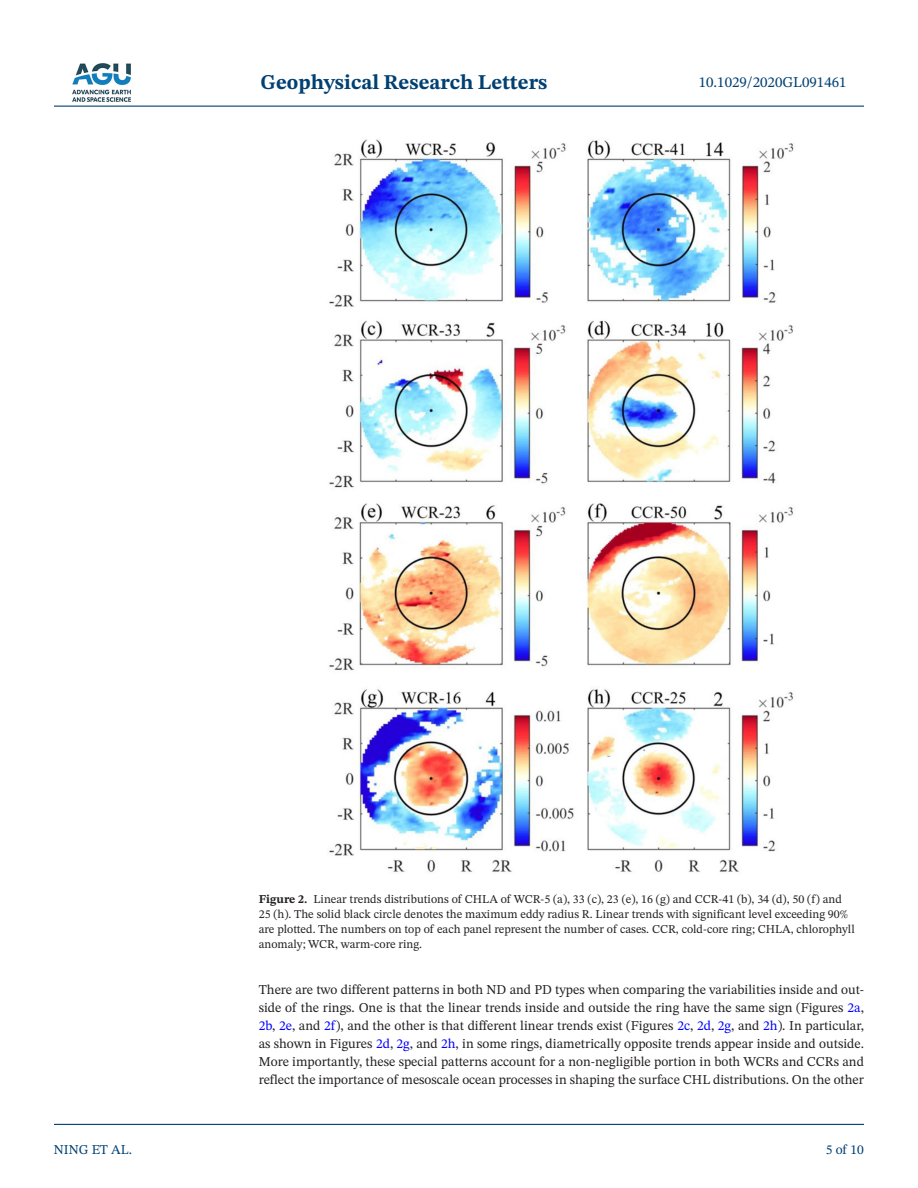
<style>
.page{position:relative;width:918px;height:1188px;background:#fff}
.page>*{position:absolute;margin:0;border:0;box-sizing:border-box;transform-origin:0 0}
.t1{font:700 21px "STIX Two Text";color:#004073}
.t2{font:15px "STIX Two Text";color:#004073}
.t3{font:13.5px/18px "STIX Two Text";color:#231f20;text-align:justify}
.t4{font:13.5px "STIX Two Text";color:#004073}
.t5{font:12px/15px "STIX Two Text";color:#231f20}
.s1{font-weight:700}
.s2{color:#00f}
</style>
<div class="page">
<hr style="left:54px;top:106px;width:810px;height:1px;background:#004073">
<hr style="left:54px;top:1124px;width:810px;height:1px;background:#004073">
<img style="left:72px;top:63px;width:59px;height:39px">
<img style="left:329px;top:139px;width:465px;height:734px">
<h1 class="t1" style="left:261px;top:67px;width:288px">Geophysical Research Letters</h1>
<p class="t2" style="left:699px;top:72px;width:149px">10.1029/2020GL091461</p>
<p class="t4" style="left:54px;top:1140px;width:80px">NING ET AL.</p>
<p class="t5" style="left:259px;top:891px;width:597px"><span class="s1">Figure 2.</span> Linear trends distributions of CHLA of WCR-5 (a), 33 (c), 23 (e), 16 (g) and CCR-41 (b), 34 (d), 50 (f) and 25 (h). The solid black circle denotes the maximum eddy radius R. Linear trends with significant level exceeding 90% are plotted. The numbers on top of each panel represent the number of cases. CCR, cold-core ring; CHLA, chlorophyll anomaly; WCR, warm-core ring.</p>
<p class="t3" style="left:259px;top:981px;width:607px">There are two different patterns in both ND and PD types when comparing the variabilities inside and out&shy;side of the rings. One is that the linear trends inside and outside the ring have the same sign (Figures <span class="s2">2a</span>, <span class="s2">2b</span>, <span class="s2">2e</span>, and <span class="s2">2f</span>), and the other is that different linear trends exist (Figures <span class="s2">2c</span>, <span class="s2">2d</span>, <span class="s2">2g</span>, and <span class="s2">2h</span>). In particular, as shown in Figures <span class="s2">2d</span>, <span class="s2">2g</span>, and <span class="s2">2h</span>, in some rings, diametrically opposite trends appear inside and outside.<br>More importantly, these special patterns account for a non-negligible portion in both WCRs and CCRs and reflect the importance of mesoscale ocean processes in shaping the surface CHL distributions. On the other</p>
<p class="t4" style="left:826px;top:1140px;width:40px">5 of 10</p>
</div>
